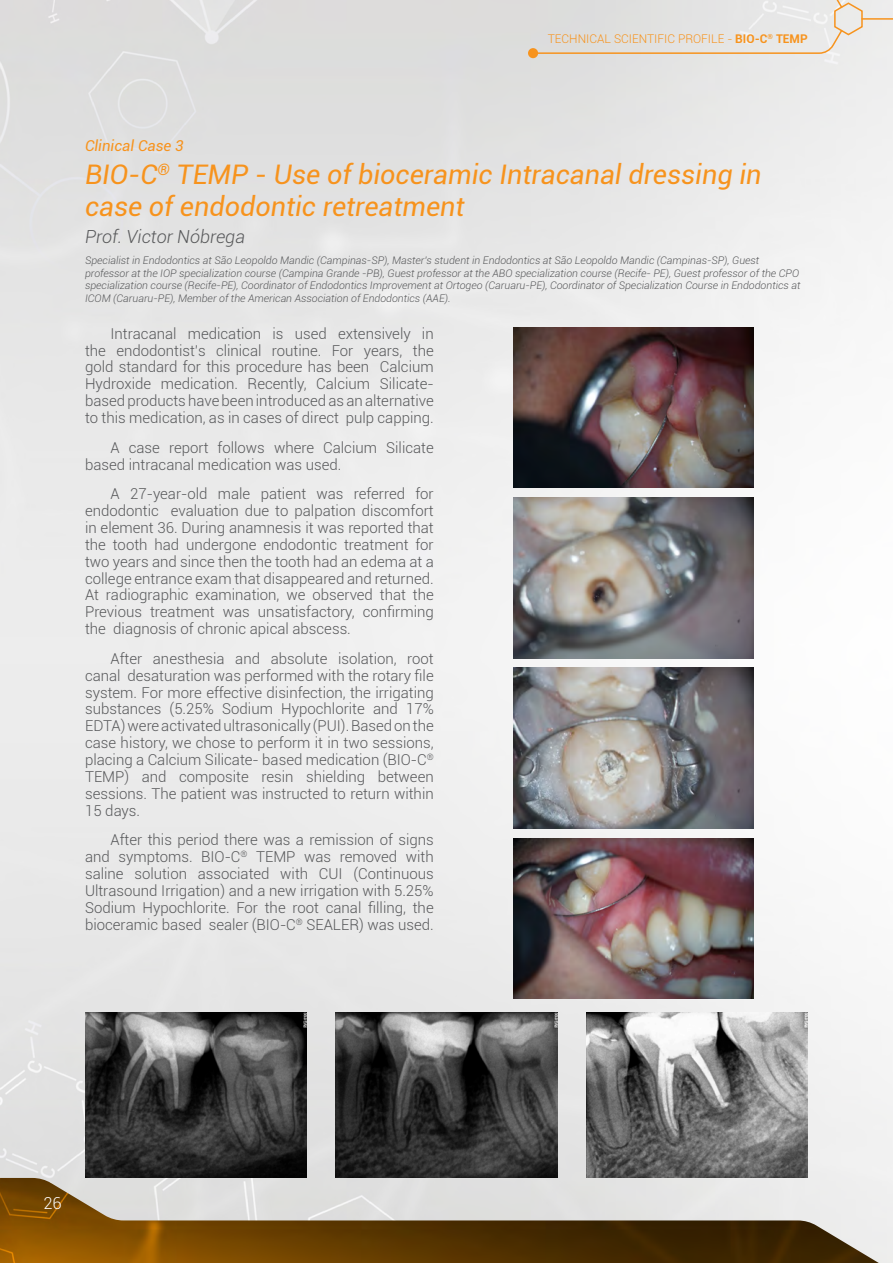
<style>
.page{position:relative;width:893px;height:1263px;background:#fff}
.page>*{position:absolute;margin:0;border:0;box-sizing:border-box;transform-origin:0 0}
.t1{font:italic 27px/32.4px "Roboto";color:#f7931d}
.t2{font:italic 300 18px "Roboto";color:#57585a}
.t3{font:300 16.5px "Roboto";color:#fff}
.t4{font:300 15px/16.8px "Roboto";color:#57585a;text-align:justify}
.t5{font:italic 15px "Roboto";color:#f7931d}
.t6{font:300 12px "Roboto";color:#f7931d}
.t7{font:italic 300 10.5px/12.6px "Roboto";color:#57585a}
.s1{font-weight:700}
</style>
<div class="page">
<img style="left:0;top:0;width:893px;height:1178px">
<img style="left:0;top:1178px;width:893px;height:85px">
<svg style="left:537px;top:0;width:327px;height:55px;background:#e4e0dc"></svg>
<hr style="left:862px;top:18px;width:31px;height:2px;background:#f7931d">
<div style="left:528px;top:48px;width:10px;height:10px;background:#f7931d;border-radius:50%"></div>
<img style="left:513px;top:327px;width:241px;height:161px">
<img style="left:513px;top:498px;width:241px;height:160px">
<img style="left:513px;top:668px;width:241px;height:160px">
<img style="left:513px;top:838px;width:241px;height:160px">
<img style="left:85px;top:1012px;width:221px;height:166px">
<img style="left:336px;top:1012px;width:221px;height:166px">
<img style="left:587px;top:1012px;width:221px;height:166px">
<p class="t6" style="left:548px;top:30px;width:261px">TECHNICAL SCIENTIFIC PROFILE - <span class="s1">BIO-C</span><sup>®</sup> <span class="s1">TEMP</span></p>
<p class="t5" style="left:85px;top:135px;width:100px">Clinical Case 3</p>
<h1 class="t1" style="left:85px;top:157px;width:678px">BIO-C<sup>®</sup> TEMP - Use of bioceramic Intracanal dressing in case of endodontic retreatment</h1>
<p class="t2" style="left:85px;top:224px;width:161px">Prof. Victor Nóbrega</p>
<p class="t7" style="left:85px;top:254px;width:717px">Specialist in Endodontics at São Leopoldo Mandic (Campinas-SP), Master’s student in Endodontics at São Leopoldo Mandic (Campinas-SP), Guest professor at the IOP specialization course (Campina Grande -PB), Guest professor at the ABO specialization course (Recife- PE), Guest professor of the CPO specialization course (Recife-PE), Coordinator of Endodontics Improvement at Ortogeo (Caruaru-PE), Coordinator of Specialization Course in Endodontics at ICOM (Caruaru-PE), Member of the American Association of Endodontics (AAE).</p>
<p class="t4" style="left:85px;top:324px;width:350px;text-indent:26px">Intracanal medication is used extensively in the endodontist’s clinical routine. For years, the gold standard for this procedure has been Calcium Hydroxide medication. Recently, Calcium Silicate&shy;based products have been introduced as an alternative to this medication, as in cases of direct pulp capping.</p>
<p class="t4" style="left:85px;top:438px;width:350px;text-indent:26px">A case report follows where Calcium Silicate based intracanal medication was used.</p>
<p class="t4" style="left:85px;top:485px;width:350px;text-indent:26px">A 27-year-old male patient was referred for endodontic evaluation due to palpation discomfort in element 36. During anamnesis it was reported that the tooth had undergone endodontic treatment for two years and since then the tooth had an edema at a college entrance exam that disappeared and returned.<br>At radiographic examination, we observed that the Previous treatment was unsatisfactory, confirming the diagnosis of chronic apical abscess.</p>
<p class="t4" style="left:85px;top:649px;width:350px;text-indent:26px">After anesthesia and absolute isolation, root canal desaturation was performed with the rotary file system. For more effective disinfection, the irrigating substances (5.25% Sodium Hypochlorite and 17% EDTA)wereactivatedultrasonically (PUI).Basedonthe case history, we chose to perform it in two sessions, placing a Calcium Silicate- based medication (BIO-C<sup>® </sup>TEMP) and composite resin shielding between sessions. The patient was instructed to return within 15 days.</p>
<p class="t4" style="left:85px;top:831px;width:350px;text-indent:26px">After this period there was a remission of signs and symptoms. BIO-C<sup>®</sup> TEMP was removed with saline solution associated with CUI (Continuous Ultrasound Irrigation) and a new irrigation with 5.25% Sodium Hypochlorite. For the root canal filling, the bioceramic based sealer (BIO-C<sup>®</sup> SEALER) was used.</p>
<p class="t3" style="left:43px;top:1192px;width:20px">26</p>
</div>
